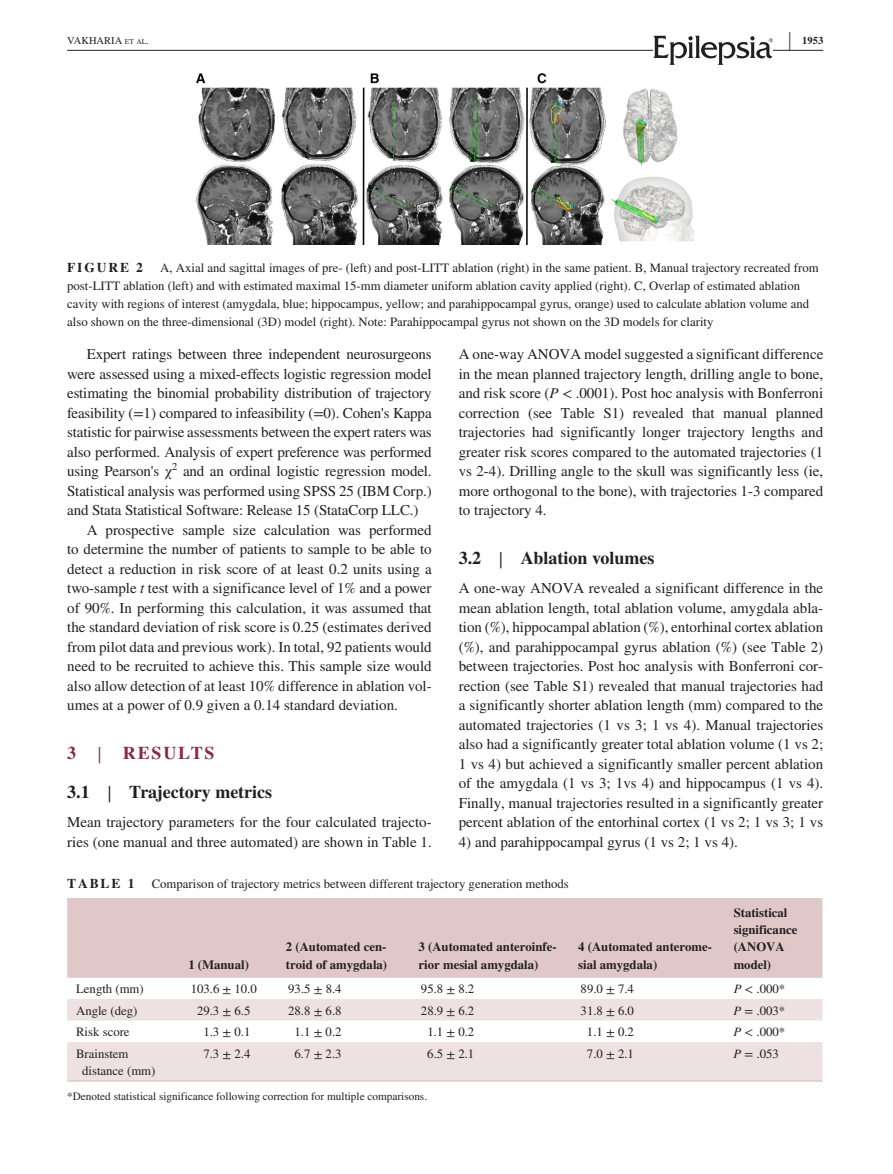
<style>
.page{position:relative;width:893px;height:1174px;background:#fff}
.page>*{position:absolute;margin:0;border:0;box-sizing:border-box;transform-origin:0 0}
.t1{font:700 25.95px "STIX";color:#231f20;scale:.36 1}
.t2{font:700 18px/39px "STIX";color:#231f20}
.t3{font:15px/19.5px "STIX";color:#231f20;text-align:justify}
.t4{font:700 13.5px "STIX";letter-spacing:.14em;color:#231f20}
.t5{font:12.75px/18px "STIX";color:#231f20}
.t6{font:700 12.75px/17.2px "STIX";color:#231f20}
.t7{font:11.25px "STIX";color:#231f20}
.t8{font:10.5px "STIX";color:#231f20}
.t9{font:700 10.5px "STIX";color:#231f20}
.t10{font:10.5px "STIX";color:#231f20}
.s1{font-size:7.35px}
.s2{font-style:italic}
.s3{color:#8c284e}
.s4{font-weight:400;font-size:23.7px;color:#8c284e}
.s5{font-weight:400;font-size:23.7px}
</style>
<div class="page">
<hr style="left:67px;top:50px;width:756px;height:1px;background:#231f20">
<svg style="left:653px;top:35px;width:120px;height:30px"></svg>
<img style="left:196px;top:73px;width:498px;height:171px">
<div style="left:67px;top:898px;width:755px;height:79px;background:#e0c8c9"></div>
<svg style="left:67px;top:999px;width:755px;height:81px;fill:#eee1e1"></svg>
<hr style="left:67px;top:1080px;width:112px;height:1px;background:#e0c8c9">
<hr style="left:179px;top:1080px;width:98px;height:1px;background:#e0c8c9">
<hr style="left:277px;top:1080px;width:133px;height:1px;background:#e0c8c9">
<hr style="left:410px;top:1080px;width:159px;height:1px;background:#e0c8c9">
<hr style="left:569px;top:1080px;width:156px;height:1px;background:#e0c8c9">
<hr style="left:725px;top:1080px;width:97px;height:1px;background:#e0c8c9">
<h1 class="t1" style="left:789px;top:26px;width:7px">|</h1>
<p class="t8" style="left:67px;top:33px;width:83px">VAKHARIA <span class="s1">et al</span>.</p>
<p class="t9" style="left:802px;top:34px;width:22px">1953</p>
<p class="t4" style="left:67px;top:259px;width:77px">FIGURE 2</p>
<p class="t5" style="left:67px;top:259px;width:753px;text-indent:93px">A, Axial and sagittal images of pre‐ (left) and post‐LITT ablation (right) in the same patient. B, Manual trajectory recreated from post‐LITT ablation (left) and with estimated maximal 15‐mm diameter uniform ablation cavity applied (right). C, Overlap of estimated ablation cavity with regions of interest (amygdala, blue; hippocampus, yellow; and parahippocampal gyrus, orange) used to calculate ablation volume and also shown on the three‐dimensional (3D) model (right). Note: Parahippocampal gyrus not shown on the 3D models for clarity</p>
<p class="t3" style="left:67px;top:345px;width:366px;text-indent:20px">Expert ratings between three independent neurosurgeons were assessed using a mixed‐effects logistic regression model estimating the binomial probability distribution of trajectory feasibility (=1) compared to infeasibility (=0). Cohen's Kappa statistic for pairwise assessments between the expert raters was also performed. Analysis of expert preference was performed using Pearson's χ</p>
<p class="t10" style="left:172px;top:459px;width:7px">2</p>
<p class="t3" style="left:183px;top:462px;width:250px">and an ordinal logistic regression model.</p>
<p class="t3" style="left:67px;top:482px;width:366px">Statistical analysis was performed using SPSS 25 (IBM Corp.)</p>
<p class="t3" style="left:67px;top:501px;width:353px">and Stata Statistical Software: Release 15 (StataCorp LLC.)</p>
<p class="t3" style="left:87px;top:521px;width:347px">A prospective sample size calculation was performed</p>
<p class="t3" style="left:67px;top:540px;width:366px">to determine the number of patients to sample to be able to</p>
<p class="t3" style="left:67px;top:560px;width:366px">detect a reduction in risk score of at least 0.2 units using a</p>
<p class="t3" style="left:67px;top:579px;width:366px">two‐sample <span class="s2">t</span> test with a significance level of 1% and a power</p>
<p class="t3" style="left:67px;top:599px;width:366px">of 90%. In performing this calculation, it was assumed that</p>
<p class="t3" style="left:67px;top:618px;width:366px">the standard deviation of risk score is 0.25 (estimates derived</p>
<p class="t3" style="left:67px;top:638px;width:366px">from pilot data and previous work). In total, 92 patients would</p>
<p class="t3" style="left:67px;top:657px;width:366px">need to be recruited to achieve this. This sample size would</p>
<p class="t3" style="left:67px;top:677px;width:366px">also allow detection of at least 10% difference in ablation vol-</p>
<p class="t3" style="left:67px;top:696px;width:332px">umes at a power of 0.9 given a 0.14 standard deviation.</p>
<p class="t2" style="left:67px;top:733px;width:207px"><span class="s3">3</span> <span class="s4">|</span> <span class="s3">RESULTS<br></span>3.1 <span class="s5">|</span> Trajectory metrics</p>
<p class="t3" style="left:67px;top:813px;width:366px">Mean trajectory parameters for the four calculated trajecto&shy;ries (one manual and three automated) are shown in Table 1.</p>
<p class="t3" style="left:459px;top:345px;width:366px">A one‐way ANOVA model suggested a significant difference in the mean planned trajectory length, drilling angle to bone, and risk score (<span class="s2">P</span> &lt; .0001). Post hoc analysis with Bonferroni correction (see Table S1) revealed that manual planned trajectories had significantly longer trajectory lengths and greater risk scores compared to the automated trajectories (1 vs 2‐4). Drilling angle to the skull was significantly less (ie, more orthogonal to the bone), with trajectories 1‐3 compared to trajectory 4.</p>
<p class="t2" style="left:459px;top:538px;width:197px">3.2 <span class="s5">|</span> Ablation volumes</p>
<p class="t3" style="left:459px;top:579px;width:366px">A one‐way ANOVA revealed a significant difference in the mean ablation length, total ablation volume, amygdala abla&shy;tion (%), hippocampal ablation (%), entorhinal cortex ablation (%), and parahippocampal gyrus ablation (%) (see Table 2) between trajectories. Post hoc analysis with Bonferroni cor&shy;rection (see Table S1) revealed that manual trajectories had a significantly shorter ablation length (mm) compared to the automated trajectories (1 vs 3; 1 vs 4). Manual trajectories also had a significantly greater total ablation volume (1 vs 2; 1 vs 4) but achieved a significantly smaller percent ablation of the amygdala (1 vs 3; 1vs 4) and hippocampus (1 vs 4).<br>Finally, manual trajectories resulted in a significantly greater percent ablation of the entorhinal cortex (1 vs 2; 1 vs 3; 1 vs</p>
<p class="t3" style="left:459px;top:833px;width:281px">4) and parahippocampal gyrus (1 vs 2; 1 vs 4).</p>
<p class="t4" style="left:67px;top:875px;width:69px">TABLE 1</p>
<p class="t5" style="left:152px;top:875px;width:419px">Comparison of trajectory metrics between different trajectory generation methods</p>
<p class="t6" style="left:188px;top:955px;width:62px">1 (Manual)</p>
<p class="t6" style="left:286px;top:938px;width:103px">2 (Automated cen&shy;troid of amygdala)</p>
<p class="t6" style="left:419px;top:938px;width:140px">3 (Automated anteroinfe&shy;rior mesial amygdala)</p>
<p class="t6" style="left:578px;top:938px;width:135px">4 (Automated anterome&shy;sial amygdala)</p>
<p class="t6" style="left:734px;top:903px;width:65px">Statistical significance (ANOVA model)</p>
<p class="t5" style="left:76px;top:980px;width:69px">Length (mm)</p>
<p class="t5" style="left:191px;top:980px;width:68px">103.6 ± 10.0</p>
<p class="t5" style="left:288px;top:980px;width:55px">93.5 ± 8.4</p>
<p class="t5" style="left:421px;top:980px;width:55px">95.8 ± 8.2</p>
<p class="t5" style="left:581px;top:980px;width:55px">89.0 ± 7.4</p>
<p class="t5" style="left:734px;top:980px;width:53px"><span class="s2">P</span> &lt; .000*</p>
<p class="t5" style="left:76px;top:1002px;width:63px">Angle (deg)</p>
<p class="t5" style="left:197px;top:1002px;width:55px">29.3 ± 6.5</p>
<p class="t5" style="left:288px;top:1002px;width:55px">28.8 ± 6.8</p>
<p class="t5" style="left:421px;top:1002px;width:55px">28.9 ± 6.2</p>
<p class="t5" style="left:581px;top:1002px;width:55px">31.8 ± 6.0</p>
<p class="t5" style="left:734px;top:1002px;width:53px"><span class="s2">P</span> = .003*</p>
<p class="t5" style="left:76px;top:1023px;width:55px">Risk score</p>
<p class="t5" style="left:203px;top:1023px;width:48px">1.3 ± 0.1</p>
<p class="t5" style="left:295px;top:1023px;width:48px">1.1 ± 0.2</p>
<p class="t5" style="left:427px;top:1023px;width:48px">1.1 ± 0.2</p>
<p class="t5" style="left:587px;top:1023px;width:48px">1.1 ± 0.2</p>
<p class="t5" style="left:734px;top:1023px;width:53px"><span class="s2">P</span> &lt; .000*</p>
<p class="t5" style="left:82px;top:1045px;width:75px;line-height:17.2px;text-indent:-6px">Brainstem distance (mm)</p>
<p class="t5" style="left:203px;top:1045px;width:48px">7.3 ± 2.4</p>
<p class="t5" style="left:295px;top:1045px;width:48px">6.7 ± 2.3</p>
<p class="t5" style="left:427px;top:1045px;width:48px">6.5 ± 2.1</p>
<p class="t5" style="left:587px;top:1045px;width:48px">7.0 ± 2.1</p>
<p class="t5" style="left:734px;top:1045px;width:47px"><span class="s2">P</span> = .053</p>
<p class="t7" style="left:67px;top:1088px;width:361px">*Denoted statistical significance following correction for multiple comparisons.</p>
</div>
